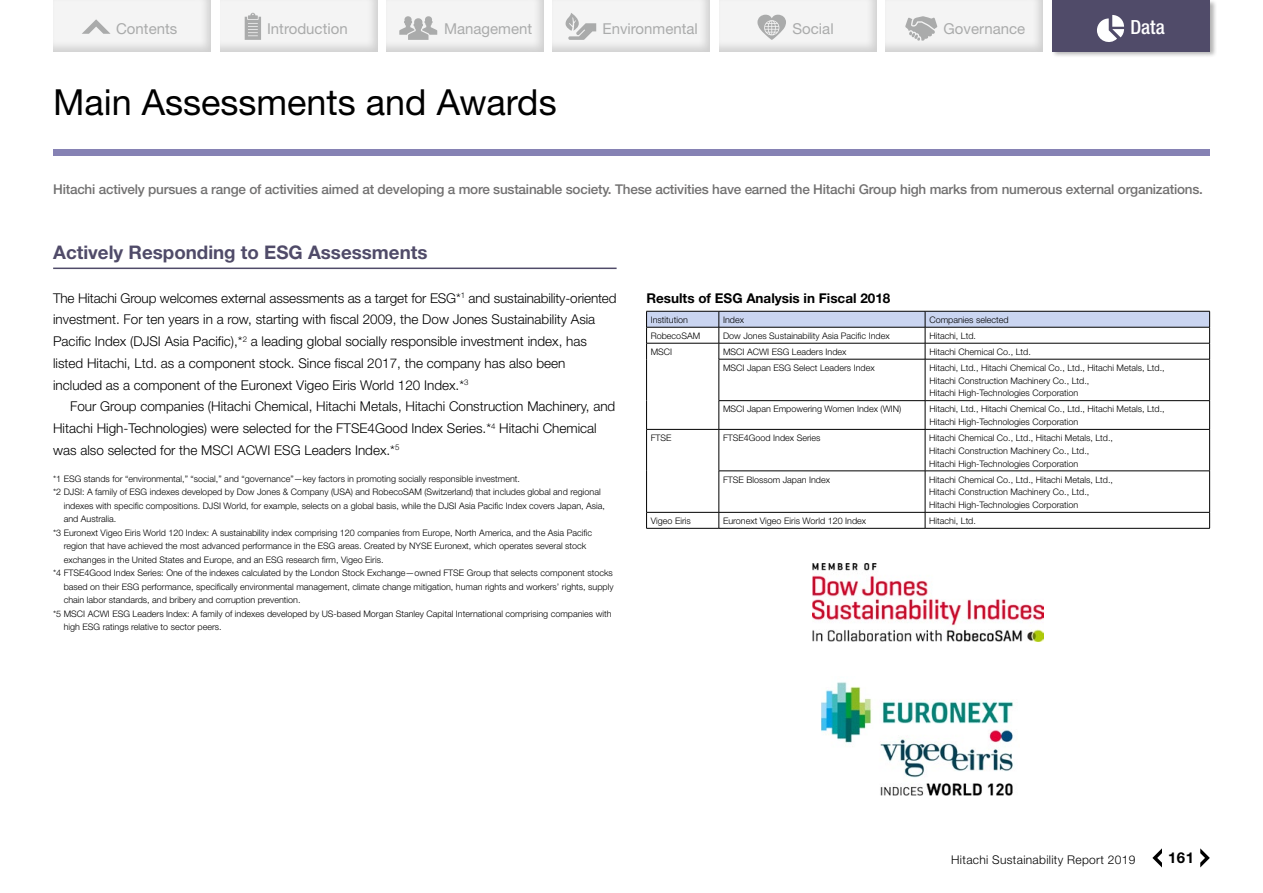
<style>
.page{position:relative;width:1263px;height:893px;background:#fff}
.page>*{position:absolute;margin:0;border:0;box-sizing:border-box;transform-origin:0 0}
.t1{font:36px "Helvetica Neue LT Std";color:#000}
.t2{font:500 condensed 19.5px "Helvetica Neue LT Std";color:#fff}
.t3{font:700 18.75px "Helvetica Neue LT Std";color:#504b69}
.t4{font:15px "Helvetica Neue LT Std";color:#aaabab}
.t5{font:700 15px "Helvetica Neue LT Std";color:#000}
.t6{font:300 13.5px/21.8px "Helvetica Neue LT Std";color:#000}
.t7{font:500 13.5px "Helvetica Neue LT Std";letter-spacing:-.015em;color:#727171}
.t8{font:700 13.5px "Helvetica Neue LT Std";color:#000}
.t9{font:300 12px "Helvetica Neue LT Std";letter-spacing:.025em;color:#000}
.t10{font:300 9px/12.8px "Helvetica Neue LT Std";color:#000}
</style>
<div class="page">
<hr style="left:53px;top:268px;width:564px;height:1px;background:#504b69">
<svg style="left:720px;top:360px;width:489px;height:168px"></svg>
<hr style="left:646px;top:359px;width:1px;height:42px;background:#000">
<hr style="left:719px;top:359px;width:206px;height:1px;background:#000">
<hr style="left:925px;top:359px;width:285px;height:1px;background:#000">
<hr style="left:1209px;top:359px;width:1px;height:41px;background:#000">
<svg style="left:646px;top:401px;width:1px;height:28px"></svg>
<hr style="left:719px;top:400px;width:206px;height:1px;background:#000">
<hr style="left:925px;top:400px;width:285px;height:1px;background:#000">
<svg style="left:1209px;top:401px;width:1px;height:28px"></svg>
<hr style="left:646px;top:429px;width:73px;height:1px;background:#000">
<hr style="left:646px;top:430px;width:1px;height:41px;background:#000">
<hr style="left:719px;top:429px;width:206px;height:1px;background:#000">
<hr style="left:925px;top:429px;width:285px;height:1px;background:#000">
<hr style="left:1209px;top:430px;width:1px;height:41px;background:#000">
<hr style="left:646px;top:471px;width:1px;height:41px;background:#000">
<hr style="left:719px;top:471px;width:206px;height:1px;background:#000">
<hr style="left:925px;top:471px;width:285px;height:1px;background:#000">
<hr style="left:1209px;top:471px;width:1px;height:41px;background:#000">
<hr style="left:646px;top:512px;width:73px;height:1px;background:#000">
<svg style="left:646px;top:512px;width:1px;height:16px"></svg>
<hr style="left:719px;top:512px;width:206px;height:1px;background:#000">
<hr style="left:925px;top:512px;width:285px;height:1px;background:#000">
<svg style="left:1209px;top:512px;width:1px;height:16px"></svg>
<hr style="left:646px;top:528px;width:73px;height:1px;background:#000">
<hr style="left:719px;top:528px;width:206px;height:1px;background:#000">
<hr style="left:925px;top:528px;width:285px;height:1px;background:#000">
<svg style="left:646px;top:311px;width:564px;height:48px"></svg>
<hr style="left:719px;top:359px;width:1px;height:41px;background:#000">
<hr style="left:925px;top:359px;width:1px;height:41px;background:#000">
<svg style="left:719px;top:401px;width:1px;height:28px"></svg>
<svg style="left:925px;top:401px;width:1px;height:28px"></svg>
<hr style="left:719px;top:430px;width:1px;height:41px;background:#000">
<hr style="left:925px;top:430px;width:1px;height:41px;background:#000">
<hr style="left:719px;top:471px;width:1px;height:41px;background:#000">
<hr style="left:925px;top:471px;width:1px;height:41px;background:#000">
<svg style="left:719px;top:512px;width:1px;height:16px"></svg>
<svg style="left:925px;top:512px;width:1px;height:16px"></svg>
<img style="left:813px;top:564px;width:230px;height:78px">
<img style="left:821px;top:682px;width:193px;height:114px">
<svg style="left:1200px;top:848px;width:10px;height:19px"></svg>
<svg style="left:1152px;top:848px;width:10px;height:19px"></svg>
<div style="left:39px;top:0;width:185px;height:52px;background:#000;opacity:.15"></div>
<svg style="left:82px;top:19px;width:29px;height:15px"></svg>
<div style="left:206px;top:0;width:184px;height:52px;background:#000;opacity:.15"></div>
<svg style="left:245px;top:13px;width:16px;height:27px"></svg>
<div style="left:372px;top:0;width:184px;height:52px;background:#000;opacity:.15"></div>
<svg style="left:399px;top:16px;width:38px;height:24px"></svg>
<div style="left:871px;top:0;width:185px;height:52px;background:#000;opacity:.15"></div>
<svg style="left:905px;top:16px;width:32px;height:25px"></svg>
<div style="left:538px;top:0;width:185px;height:52px;background:#000;opacity:.15"></div>
<svg style="left:565px;top:13px;width:31px;height:27px"></svg>
<div style="left:1051px;top:0;width:166px;height:58px;background:#000;opacity:.3"></div>
<div style="left:1052px;top:0;width:158px;height:51px;background:#504b69"></div>
<svg style="left:1097px;top:15px;width:27px;height:27px"></svg>
<div style="left:705px;top:0;width:184px;height:52px;background:#000;opacity:.15"></div>
<svg style="left:757px;top:15px;width:29px;height:25px"></svg>
<div style="left:53px;top:149px;width:1157px;height:6px;background:#8682b4"></div>
<h3 class="t4" style="left:116px;top:20px;width:63px">Contents</h3>
<h3 class="t4" style="left:267px;top:20px;width:82px">Introduction</h3>
<h3 class="t4" style="left:444px;top:20px;width:90px">Management</h3>
<h3 class="t4" style="left:602px;top:20px;width:97px">Environmental</h3>
<h3 class="t4" style="left:792px;top:20px;width:43px">Social</h3>
<h3 class="t4" style="left:943px;top:20px;width:83px">Governance</h3>
<h2 class="t2" style="left:1130px;top:15px;width:36px">Data</h2>
<h1 class="t1" style="left:53px;top:81px;width:505px">Main Assessments and Awards</h1>
<h3 class="t7" style="left:53px;top:181px;width:1151px">Hitachi actively pursues a range of activities aimed at developing a more sustainable society. These activities have earned the Hitachi Group high marks from numerous external organizations.</h3>
<h3 class="t3" style="left:53px;top:241px;width:376px">Actively Responding to ESG Assessments</h3>
<p class="t6" style="left:53px;top:287px;width:565px">The Hitachi Group welcomes external assessments as a target for ESG*<sup>1</sup> and sustainability-oriented investment. For ten years in a row, starting with fiscal 2009, the Dow Jones Sustainability Asia Pacific Index (DJSI Asia Pacific),*<sup>2</sup> a leading global socially responsible investment index, has listed Hitachi, Ltd. as a component stock. Since fiscal 2017, the company has also been included as a component of the Euronext Vigeo Eiris World 120 Index.*<sup>3</sup></p>
<p class="t6" style="left:53px;top:395px;width:564px;text-indent:17px">Four Group companies (Hitachi Chemical, Hitachi Metals, Hitachi Construction Machinery, and<br>Hitachi High-Technologies) were selected for the FTSE4Good Index Series.*<sup>4</sup> Hitachi Chemical was also selected for the MSCI ACWI ESG Leaders Index.*<sup>5</sup></p>
<p class="t10" style="left:53px;top:472px;width:468px">*1 ESG stands for “environmental,” “social,” and “governance”—key factors in promoting socially responsible investment.</p>
<p class="t10" style="left:53px;top:486px;width:549px">*2 DJSI: A family of ESG indexes developed by Dow Jones &amp; Company (USA) and RobecoSAM (Switzerland) that includes global and regional</p>
<p class="t10" style="left:64px;top:499px;width:543px">indexes with specific compositions. DJSI World, for example, selects on a global basis, while the DJSI Asia Pacific Index covers Japan, Asia,</p>
<p class="t10" style="left:64px;top:513px;width:54px">and Australia.</p>
<p class="t10" style="left:53px;top:526px;width:540px">*3 Euronext Vigeo Eiris World 120 Index: A sustainability index comprising 120 companies from Europe, North America, and the Asia Pacific</p>
<p class="t10" style="left:64px;top:540px;width:524px">region that have achieved the most advanced performance in the ESG areas. Created by NYSE Euronext, which operates several stock</p>
<p class="t10" style="left:64px;top:553px;width:321px">exchanges in the United States and Europe, and an ESG research firm, Vigeo Eiris.</p>
<p class="t10" style="left:53px;top:567px;width:561px">*4 FTSE4Good Index Series: One of the indexes calculated by the London Stock Exchange—owned FTSE Group that selects component stocks</p>
<p class="t10" style="left:64px;top:580px;width:551px">based on their ESG performance, specifically environmental management, climate change mitigation, human rights and workers’ rights, supply</p>
<p class="t10" style="left:64px;top:594px;width:238px">chain labor standards, and bribery and corruption prevention.</p>
<p class="t10" style="left:53px;top:607px;width:560px">*5 MSCI ACWI ESG Leaders Index: A family of indexes developed by US-based Morgan Stanley Capital International comprising companies with</p>
<p class="t10" style="left:64px;top:621px;width:159px">high ESG ratings relative to sector peers.</p>
<h3 class="t8" style="left:646px;top:289px;width:245px">Results of ESG Analysis in Fiscal 2018</h3>
<p class="t10" style="left:651px;top:313px;width:39px">Institution</p>
<p class="t10" style="left:723px;top:313px;width:22px">Index</p>
<p class="t10" style="left:929px;top:313px;width:81px">Companies selected</p>
<p class="t10" style="left:651px;top:329px;width:51px">RobecoSAM</p>
<p class="t10" style="left:723px;top:329px;width:168px">Dow Jones Sustainability Asia Pacific Index</p>
<p class="t10" style="left:929px;top:329px;width:48px">Hitachi, Ltd.</p>
<p class="t10" style="left:651px;top:345px;width:23px">MSCI</p>
<p class="t10" style="left:723px;top:345px;width:125px">MSCI ACWI ESG Leaders Index</p>
<p class="t10" style="left:929px;top:345px;width:103px">Hitachi Chemical Co., Ltd.</p>
<p class="t10" style="left:723px;top:361px;width:153px">MSCI Japan ESG Select Leaders Index</p>
<p class="t10" style="left:929px;top:361px;width:237px">Hitachi, Ltd., Hitachi Chemical Co., Ltd., Hitachi Metals, Ltd.,<br>Hitachi Construction Machinery Co., Ltd.,<br>Hitachi High-Technologies Corporation</p>
<p class="t10" style="left:723px;top:403px;width:180px">MSCI Japan Empowering Women Index (WIN)</p>
<p class="t10" style="left:929px;top:403px;width:237px">Hitachi, Ltd., Hitachi Chemical Co., Ltd., Hitachi Metals, Ltd.,<br>Hitachi High-Technologies Corporation</p>
<p class="t10" style="left:651px;top:431px;width:22px">FTSE</p>
<p class="t10" style="left:723px;top:431px;width:99px">FTSE4Good Index Series</p>
<p class="t10" style="left:929px;top:431px;width:185px">Hitachi Chemical Co., Ltd., Hitachi Metals, Ltd.,<br>Hitachi Construction Machinery Co., Ltd.,<br>Hitachi High-Technologies Corporation</p>
<p class="t10" style="left:723px;top:473px;width:109px">FTSE Blossom Japan Index</p>
<p class="t10" style="left:929px;top:473px;width:185px">Hitachi Chemical Co., Ltd., Hitachi Metals, Ltd.,<br>Hitachi Construction Machinery Co., Ltd.,<br>Hitachi High-Technologies Corporation</p>
<p class="t10" style="left:651px;top:514px;width:42px">Vigeo Eiris</p>
<p class="t10" style="left:723px;top:514px;width:145px">Euronext Vigeo Eiris World 120 Index</p>
<p class="t10" style="left:929px;top:514px;width:48px">Hitachi, Ltd.</p>
<h3 class="t9" style="left:951px;top:852px;width:186px">Hitachi Sustainability Report 2019</h3>
<h3 class="t5" style="left:1168px;top:848px;width:27px">161</h3>
</div>
